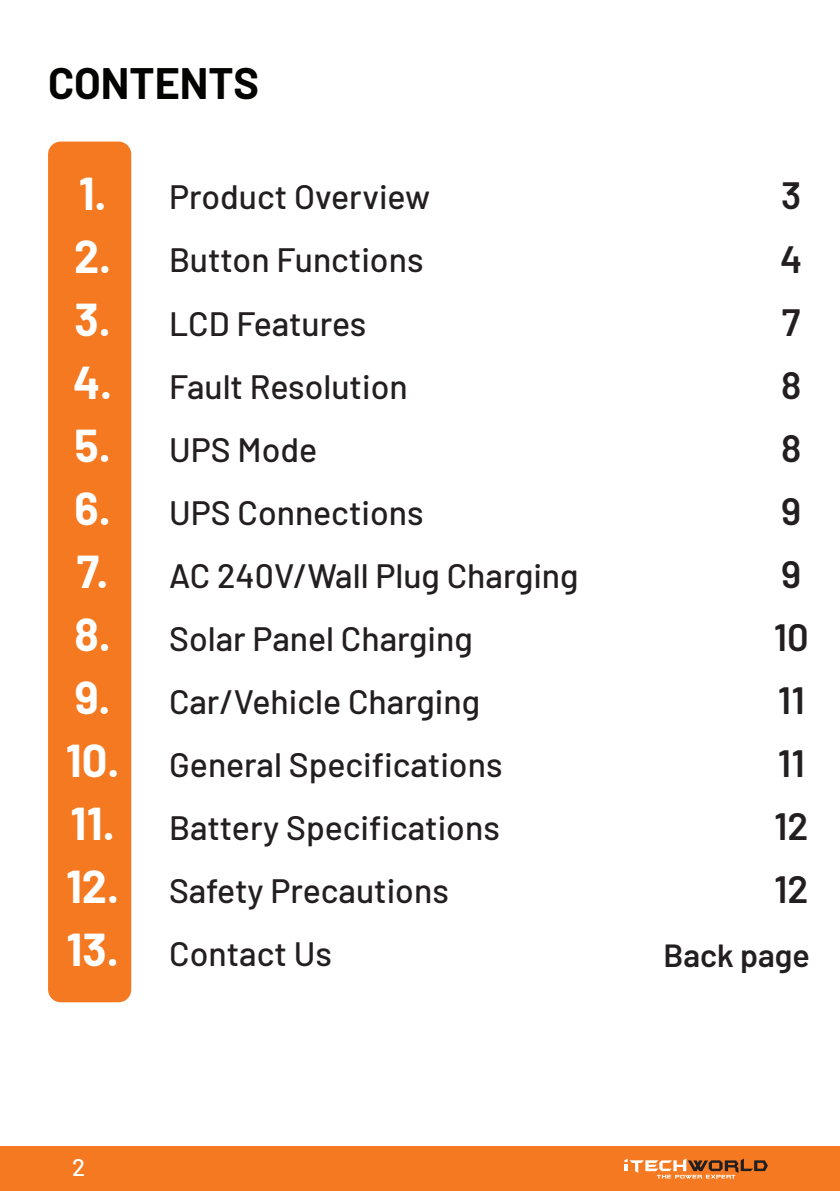
<style>
.page{position:relative;width:840px;height:1191px;background:#fff}
.page>*{position:absolute;margin:0;border:0;box-sizing:border-box;transform-origin:0 0}
.t1{font:700 45px/63px "Barlow";color:#fff}
.t2{font:700 43px "Barlow";color:#040503}
.t3{font:600 38px/63px "Barlow";color:#231f20}
.t4{font:500 33.8px/63px "Barlow";color:#231f20}
.t5{font:600 32px "Barlow";color:#231f20}
.t6{font:500 24px "Barlow";color:#fff}
</style>
<div class="page">
<div style="left:0;top:1146px;width:839px;height:45px;background:#f47921"></div>
<svg style="left:624px;top:1158px;width:143px;height:21px"></svg>
<hr style="left:839px;top:1146px;width:1px;height:45px;background:#f47921">
<div style="left:48px;top:142px;width:83px;height:860px;background:#f47921;border-radius:13px"></div>
<p class="t2" style="left:48px;top:52px;width:212px">CONTENTS</p>
<h1 class="t1" style="left:66px;top:158px;width:55px">1.<br>2.<br>3.<br>4.<br>5.<br>6.<br>7.<br>8.<br>9.<br>10.<br>11.<br>12.<br>13.</h1>
<p class="t4" style="left:169px;top:163px;width:410px">Product Overview<br>Button Functions<br>LCD Features<br>Fault Resolution<br>UPS Mode<br>UPS Connections<br>AC 240V/Wall Plug Charging<br>Solar Panel Charging<br>Car/Vehicle Charging<br>General Specifications<br>Battery Specifications<br>Safety Precautions<br>Contact Us</p>
<p class="t6" style="left:72px;top:1150px;width:15px">2</p>
<p class="t3" style="left:773px;top:161px;width:36px">3<br>4<br>7<br>8<br>8<br>9<br>9<br>10<br>11<br>11<br>12<br>12</p>
<p class="t5" style="left:663px;top:931px;width:148px">Back page</p>
</div>
